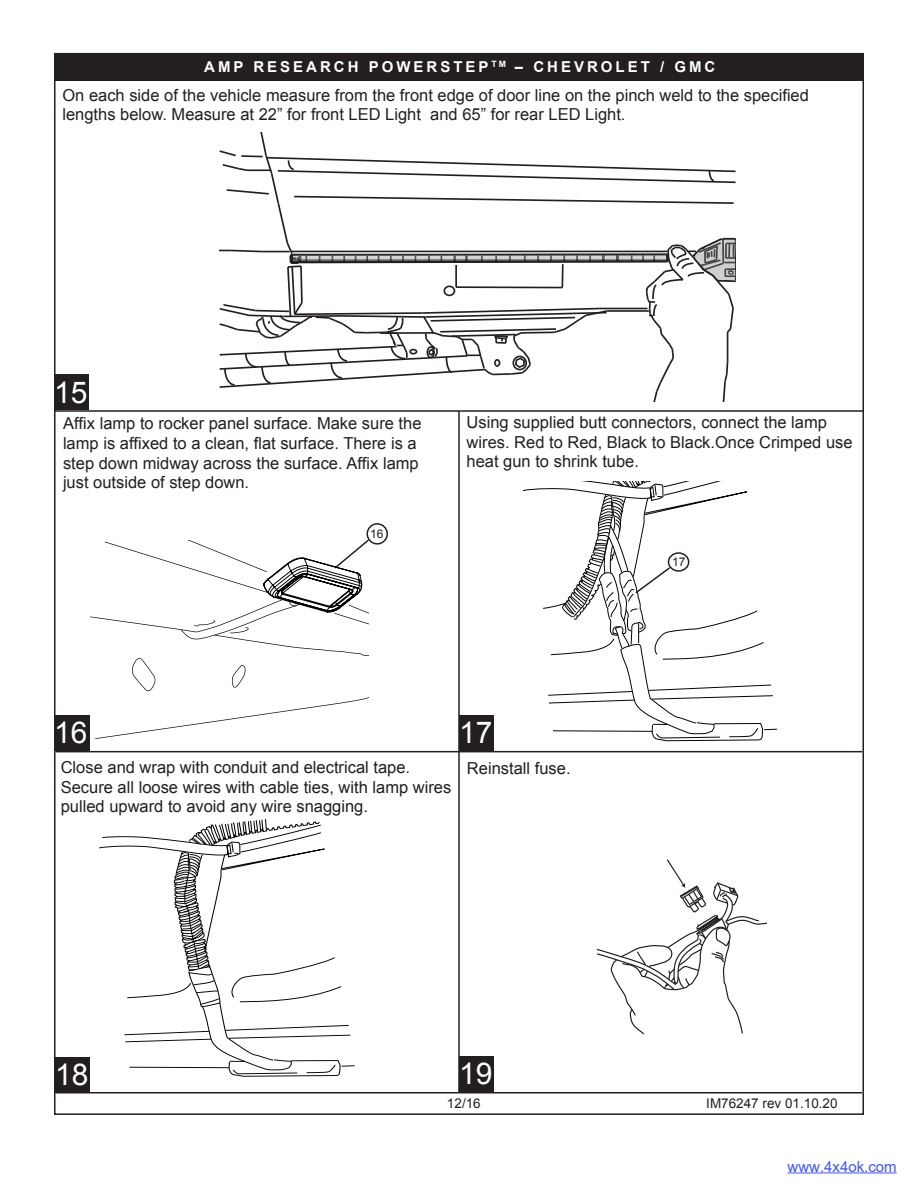
<style>
.page{position:relative;width:918px;height:1188px;background:#fff}
.page>*{position:absolute;margin:0;border:0;box-sizing:border-box;transform-origin:0 0}
.t1{font:30px "Arial";color:#fff}
.t2{font:16.5px/19.8px "Arial";color:#231f20}
.t3{font:700 15px "Arial";letter-spacing:.2em;color:#fff}
.t4{font:15px "Arial";color:#4054ff}
.t5{font:13.5px "Arial";color:#231f20}
.t6{font:12px "Arial";color:#231f20}
</style>
<div class="page">
<div style="left:54px;top:55px;width:809px;height:26px;background:#231f20"></div>
<svg style="left:220px;top:133px;width:516px;height:269px"></svg>
<div style="left:367px;top:523px;width:21px;height:22px;border:2px solid #231f20;border-radius:50%"></div>
<svg style="left:99px;top:819px;width:256px;height:258px"></svg>
<svg style="left:596px;top:859px;width:171px;height:176px"></svg>
<hr style="left:54px;top:410px;width:406px;height:2px;background:#231f20">
<hr style="left:460px;top:410px;width:404px;height:2px;background:#231f20">
<hr style="left:458px;top:411px;width:2px;height:681px;background:#231f20">
<hr style="left:56px;top:751px;width:806px;height:1px;background:#231f20">
<hr style="left:56px;top:1092px;width:806px;height:2px;background:#231f20">
<div style="left:460px;top:1056px;width:34px;height:36px;background:#231f20"></div>
<div style="left:56px;top:1057px;width:34px;height:36px;background:#231f20"></div>
<div style="left:56px;top:716px;width:34px;height:36px;background:#231f20"></div>
<div style="left:459px;top:716px;width:35px;height:36px;background:#231f20"></div>
<svg style="left:522px;top:482px;width:255px;height:260px"></svg>
<div style="left:668px;top:552px;width:21px;height:20px;border:2px solid #231f20;border-radius:50%"></div>
<div style="left:55px;top:374px;width:34px;height:36px;background:#231f20"></div>
<svg style="left:90px;top:538px;width:280px;height:201px"></svg>
<hr style="left:788px;top:1173px;width:109px;height:1px;background:#4054ff">
<p class="t3" style="left:204px;top:57px;width:513px">AMP RESEARCH POWERSTEP <sup>TM</sup> – CHEVROLET / GMC</p>
<p class="t2" style="left:62px;top:85px;width:748px">On each side of the vehicle measure from the front edge of door line on the pinch weld to the specified lengths below. Measure at 22” for front LED Light and 65” for rear LED Light.</p>
<h1 class="t1" style="left:54px;top:372px;width:35px">2415</h1>
<p class="t2" style="left:63px;top:413px;width:360px">Affix lamp to rocker panel surface. Make sure the lamp is affixed to a clean, flat surface. There is a step down midway across the surface. Affix lamp just outside of step down.</p>
<p class="t6" style="left:370px;top:526px;width:15px">16</p>
<p class="t2" style="left:467px;top:412px;width:388px">Using supplied butt connectors, connect the lamp wires. Red to Red, Black to Black.Once Crimped use heat gun to shrink tube.</p>
<p class="t6" style="left:672px;top:554px;width:15px">17</p>
<h1 class="t1" style="left:54px;top:713px;width:35px">16</h1>
<h1 class="t1" style="left:459px;top:713px;width:35px">17</h1>
<p class="t2" style="left:61px;top:757px;width:392px">Close and wrap with conduit and electrical tape.<br>Secure all loose wires with cable ties, with lamp wires pulled upward to avoid any wire snagging.</p>
<p class="t2" style="left:467px;top:758px;width:105px">Reinstall fuse.</p>
<h1 class="t1" style="left:55px;top:1054px;width:35px">18</h1>
<h1 class="t1" style="left:459px;top:1054px;width:35px">19</h1>
<p class="t5" style="left:447px;top:1095px;width:35px">12/16</p>
<p class="t5" style="left:706px;top:1095px;width:133px">IM76247 rev 01.10.20</p>
<p class="t4" style="left:788px;top:1156px;width:111px">www.4x4ok.com</p>
</div>
